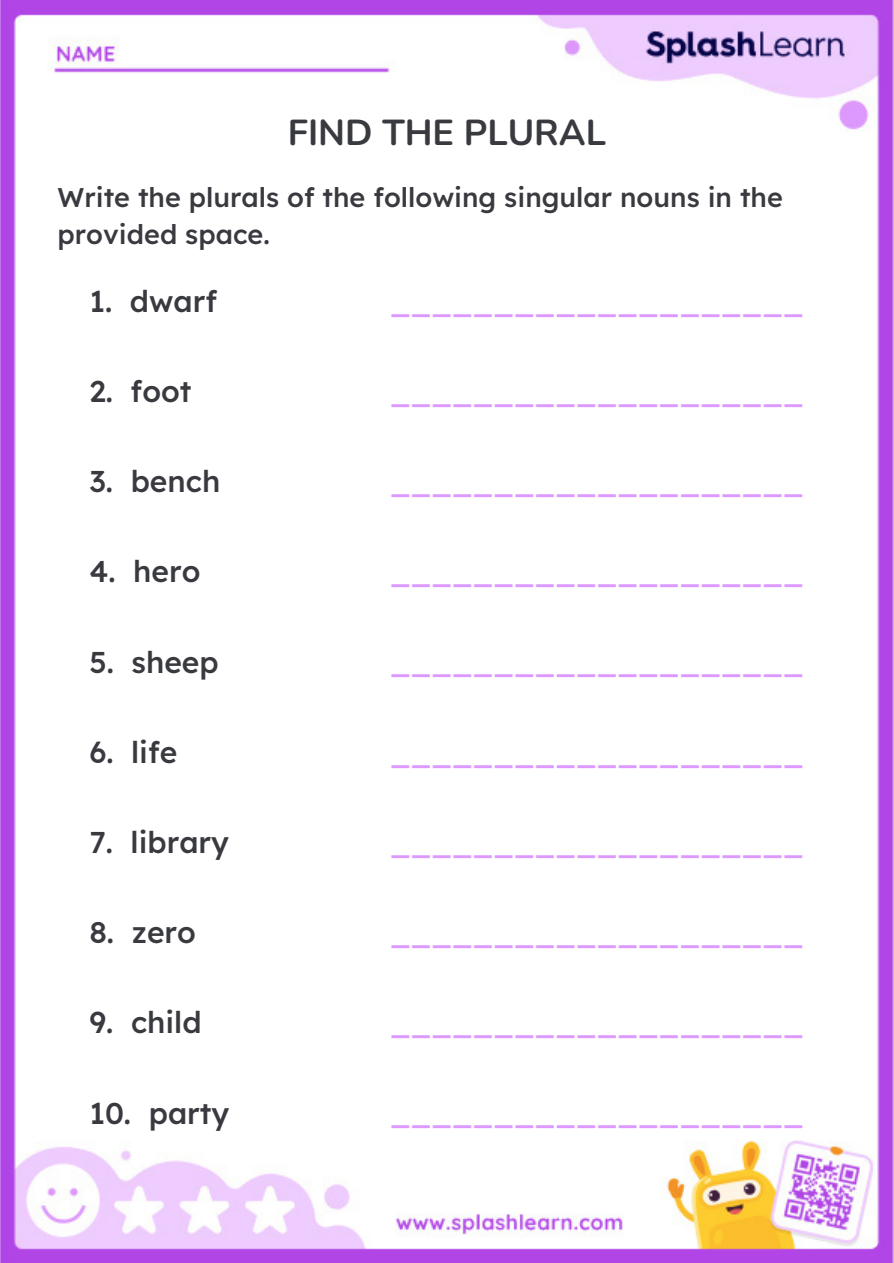
<style>
.page{position:relative;width:894px;height:1263px;background:#fff}
.page>*{position:absolute;margin:0;border:0;box-sizing:border-box;transform-origin:0 0}
.t1{font:700 36px "Nunito";color:#393a40}
.t2{font:500 30px "Lexend";color:#d9f}
.t3{font:500 30px "Lexend";color:#393a40}
.t4{font:500 27px/37.2px "Lexend";color:#393a40}
</style>
<div class="page">
<img style="left:0;top:1px;width:893px;height:1261px">
<h1 class="t1" style="left:288px;top:108px;width:319px">FIND THE PLURAL</h1>
<p class="t4" style="left:58px;top:178px;width:726px">Write the plurals of the following singular nouns in the provided space.</p>
<p class="t3" style="left:89px;top:282px;width:129px">1. dwarf</p>
<p class="t3" style="left:89px;top:372px;width:104px">2. foot</p>
<p class="t3" style="left:89px;top:462px;width:132px">3. bench</p>
<p class="t3" style="left:89px;top:552px;width:113px">4. hero</p>
<p class="t3" style="left:89px;top:642px;width:131px">5. sheep</p>
<p class="t3" style="left:89px;top:732px;width:89px">6. life</p>
<p class="t3" style="left:89px;top:822px;width:141px">7. library</p>
<p class="t3" style="left:89px;top:913px;width:108px">8. zero</p>
<p class="t3" style="left:89px;top:1003px;width:114px">9. child</p>
<p class="t3" style="left:89px;top:1093px;width:141px">10. party</p>
<p class="t2" style="left:390px;top:282px;width:415px">____________________</p>
<p class="t2" style="left:390px;top:372px;width:415px">____________________</p>
<p class="t2" style="left:390px;top:462px;width:415px">____________________</p>
<p class="t2" style="left:390px;top:552px;width:415px">____________________</p>
<p class="t2" style="left:390px;top:642px;width:415px">____________________</p>
<p class="t2" style="left:390px;top:732px;width:415px">____________________</p>
<p class="t2" style="left:390px;top:822px;width:415px">____________________</p>
<p class="t2" style="left:390px;top:912px;width:415px">____________________</p>
<p class="t2" style="left:390px;top:1002px;width:415px">____________________</p>
<p class="t2" style="left:390px;top:1093px;width:415px">____________________</p>
</div>
